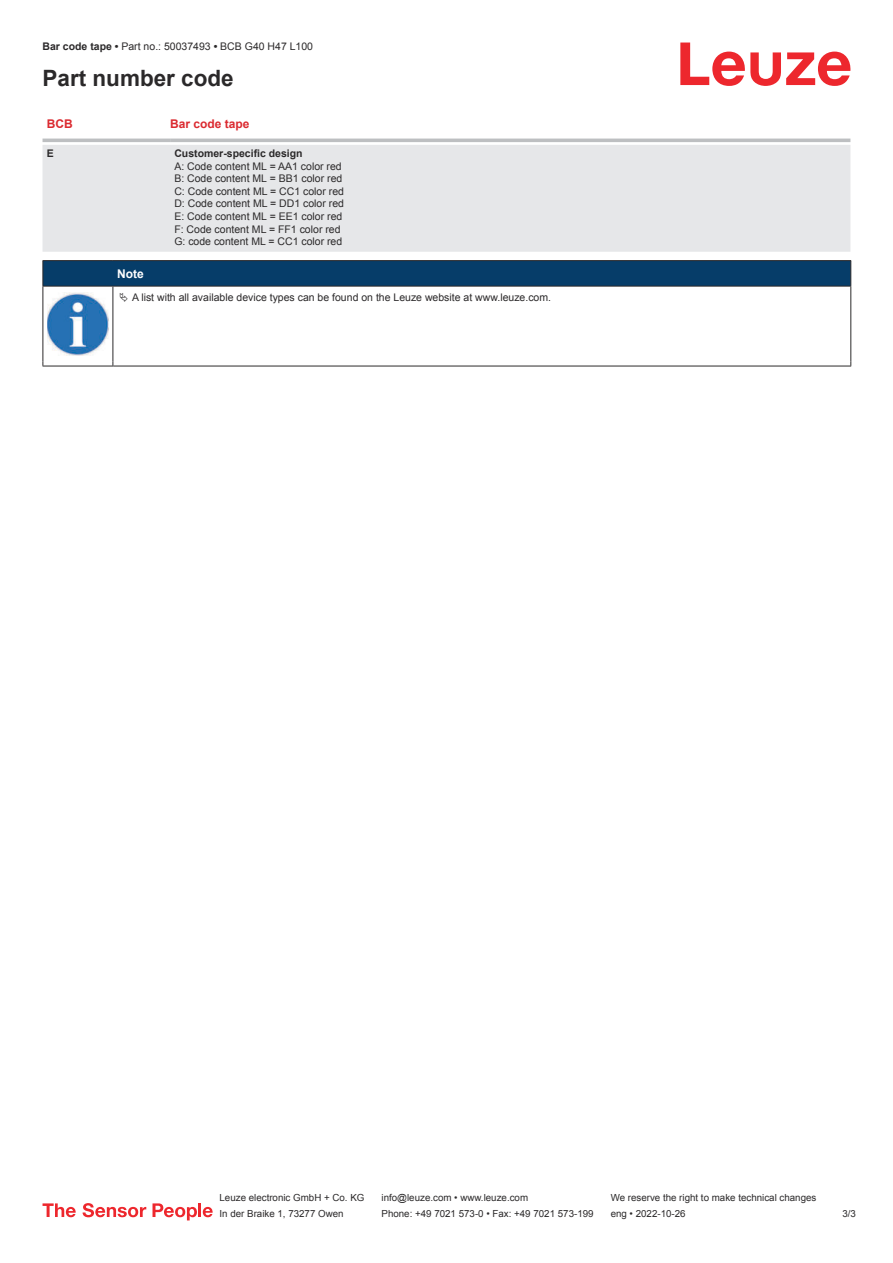
<style>
.page{position:relative;width:893px;height:1263px;background:#fff}
.page>*{position:absolute;margin:0;border:0;box-sizing:border-box;transform-origin:0 0}
.t1{font:700 22.5px "Arial";color:#2b292a}
.t2{font:700 12px "Arial";color:#db2a30}
.t3{font:700 12px "Arial";color:#fff}
.t4{font:10.5px/12.6px "Arial";color:#2b292a}
.t5{font:700 10.5px "Arial";color:#2b292a}
.t6{font:9.75px "Arial";color:#2b292a}
.s1{font-weight:700}
</style>
<div class="page">
<svg style="left:680px;top:43px;width:170px;height:43px"></svg>
<svg style="left:43px;top:138px;width:807px;height:1px"></svg>
<div style="left:43px;top:145px;width:807px;height:107px;background:#e6e7e9"></div>
<hr style="left:43px;top:139px;width:127px;height:3px;background:#bdbfc1">
<hr style="left:170px;top:139px;width:680px;height:3px;background:#bdbfc1">
<svg style="left:43px;top:1203px;width:33px;height:14px"></svg>
<svg style="left:83px;top:1203px;width:63px;height:14px"></svg>
<svg style="left:153px;top:1203px;width:44px;height:17px"></svg>
<hr style="left:198px;top:1203px;width:3px;height:14px;background:#ed272d">
<svg style="left:203px;top:1207px;width:10px;height:10px"></svg>
<svg style="left:44px;top:287px;width:806px;height:79px"></svg>
<hr style="left:43px;top:260px;width:70px;height:1px;background:#2b292a">
<hr style="left:43px;top:286px;width:70px;height:1px;background:#2b292a">
<hr style="left:113px;top:260px;width:738px;height:1px;background:#2b292a">
<div style="left:43px;top:261px;width:808px;height:25px;background:#063d69"></div>
<hr style="left:113px;top:286px;width:738px;height:1px;background:#2b292a">
<hr style="left:43px;top:286px;width:1px;height:75px;background:#2b292a">
<hr style="left:113px;top:286px;width:1px;height:75px;background:#2b292a">
<hr style="left:850px;top:286px;width:1px;height:75px;background:#2b292a">
<hr style="left:43px;top:366px;width:70px;height:1px;background:#2b292a">
<hr style="left:113px;top:366px;width:738px;height:1px;background:#2b292a">
<img style="left:47px;top:292px;width:61px;height:63px">
<div style="left:115px;top:287px;width:734px;height:20px;background:#fff"></div>
<p class="t4" style="left:43px;top:41px;width:272px"><span class="s1">Bar code tape •</span> Part no.: 50037493 <span class="s1">•</span> BCB G40 H47 L100</p>
<h1 class="t1" style="left:43px;top:70px;width:193px">Part number code</h1>
<p class="t2" style="left:47px;top:119px;width:27px">BCB</p>
<p class="t2" style="left:170px;top:119px;width:81px">Bar code tape</p>
<p class="t5" style="left:47px;top:149px;width:9px">E</p>
<p class="t5" style="left:174px;top:149px;width:130px">Customer-specific design</p>
<p class="t4" style="left:174px;top:161px;width:171px">A: Code content ML = AA1 color red<br>B: Code content ML = BB1 color red<br>C: Code content ML = CC1 color red<br>D: Code content ML = DD1 color red<br>E: Code content ML = EE1 color red<br>F: Code content ML = FF1 color red<br>G: code content ML = CC1 color red</p>
<p class="t3" style="left:117px;top:269px;width:28px">Note</p>
<p class="t4" style="left:132px;top:292px;width:421px">A list with all available device types can be found on the Leuze website at www.leuze.com.</p>
<p class="t6" style="left:220px;top:1194px;width:146px">Leuze electronic GmbH + Co. KG</p>
<p class="t6" style="left:381px;top:1194px;width:148px">info@leuze.com • www.leuze.com</p>
<p class="t6" style="left:611px;top:1194px;width:207px">We reserve the right to make technical changes</p>
<p class="t6" style="left:220px;top:1210px;width:126px">In der Braike 1, 73277 Owen</p>
<p class="t6" style="left:381px;top:1210px;width:214px">Phone: +49 7021 573-0 • Fax: +49 7021 573-199</p>
<p class="t6" style="left:611px;top:1210px;width:76px">eng • 2022-10-26</p>
<p class="t6" style="left:842px;top:1210px;width:15px">3 /3</p>
</div>
